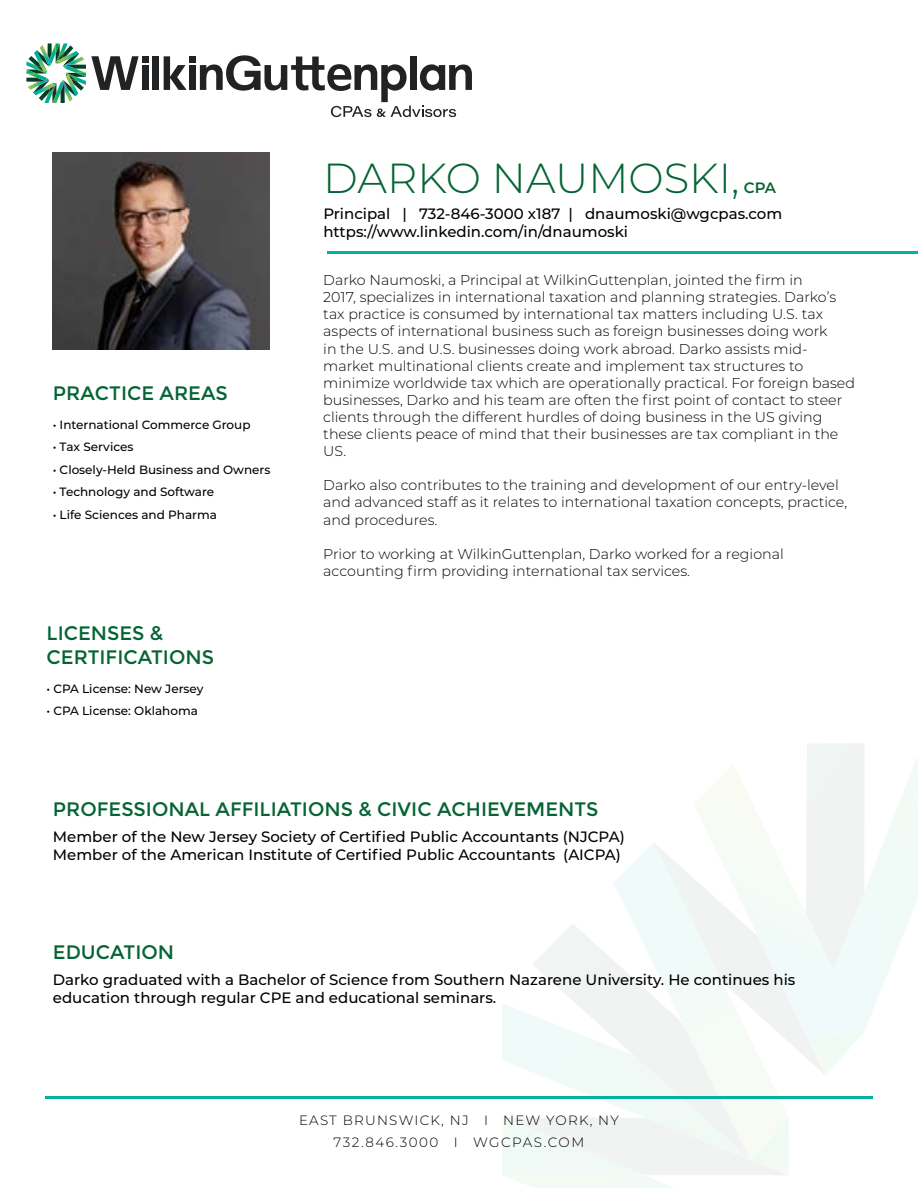
<style>
.page{position:relative;width:918px;height:1188px;background:#fff}
.page>*{position:absolute;margin:0;border:0;box-sizing:border-box;transform-origin:0 0}
.t1{font:300 42px "Montserrat";color:#066434}
.t2{font:19.5px/24px "Montserrat";color:#066434}
.t3{font:500 15px/18px "Montserrat";color:#000101}
.t4{font:600 15px "Montserrat";color:#066434}
.t5{font:300 14.25px/17.1px "Montserrat";color:#000101}
.t6{font:300 13.5px/22.5px "Montserrat";letter-spacing:.09em;color:#000101;text-align:center}
.t7{font:500 12px "Montserrat";color:#000101}
</style>
<div class="page">
<svg style="left:502px;top:743px;width:416px;height:445px"></svg>
<img style="left:26px;top:43px;width:113px;height:60px">
<div style="left:153px;top:56px;width:6px;height:34px;background:#212223"></div>
<div style="left:142px;top:56px;width:6px;height:7px;background:#212223"></div>
<div style="left:142px;top:65px;width:6px;height:25px;background:#212223"></div>
<svg style="left:164px;top:55px;width:308px;height:62px"></svg>
<img style="left:53px;top:153px;width:217px;height:196px">
<hr style="left:327px;top:251px;width:591px;height:3px;background:#01b2a0">
<hr style="left:45px;top:1096px;width:828px;height:3px;background:#01b2a0">
<h2 class="t2" style="left:53px;top:381px;width:176px">PRACTICE AREAS</h2>
<p class="t7" style="left:53px;top:416px;width:199px">• International Commerce Group</p>
<p class="t7" style="left:53px;top:439px;width:82px">• Tax Services</p>
<p class="t7" style="left:53px;top:461px;width:219px">• Closely-Held Business and Owners</p>
<p class="t7" style="left:53px;top:484px;width:163px">• Technology and Software</p>
<p class="t7" style="left:53px;top:506px;width:165px">• Life Sciences and Pharma</p>
<h2 class="t2" style="left:47px;top:621px;width:169px">LICENSES &amp;<br>CERTIFICATIONS</h2>
<p class="t7" style="left:47px;top:680px;width:158px">• CPA License: New Jersey</p>
<p class="t7" style="left:47px;top:703px;width:153px">• CPA License: Oklahoma</p>
<h1 class="t1" style="left:323px;top:150px;width:418px">DARKO NAUMOSKI,</h1>
<p class="t4" style="left:744px;top:177px;width:34px">CPA</p>
<p class="t3" style="left:323px;top:204px;width:460px">Principal | 732-846-3000 x187 | dnaumoski@wgcpas.com https://www.linkedin.com/in/dnaumoski</p>
<p class="t5" style="left:323px;top:271px;width:533px">Darko Naumoski, a Principal at WilkinGuttenplan, jointed the firm in<br>2017, specializes in international taxation and planning strategies. Darko’s tax practice is consumed by international tax matters including U.S. tax aspects of international business such as foreign businesses doing work<br>in the U.S. and U.S. businesses doing work abroad. Darko assists mid&shy;market multinational clients create and implement tax structures to minimize worldwide tax which are operationally practical. For foreign based businesses, Darko and his team are often the first point of contact to steer clients through the different hurdles of doing business in the US giving these clients peace of mind that their businesses are tax compliant in the US.</p>
<p class="t5" style="left:323px;top:476px;width:525px">Darko also contributes to the training and development of our entry-level and advanced staff as it relates to international taxation concepts, practice, and procedures.</p>
<p class="t5" style="left:323px;top:545px;width:462px">Prior to working at WilkinGuttenplan, Darko worked for a regional accounting firm providing international tax services.</p>
<h2 class="t2" style="left:53px;top:797px;width:547px">PROFESSIONAL AFFILIATIONS &amp; CIVIC ACHIEVEMENTS</h2>
<p class="t3" style="left:53px;top:827px;width:573px">Member of the New Jersey Society of Certified Public Accountants (NJCPA)<br>Member of the American Institute of Certified Public Accountants (AICPA)</p>
<h2 class="t2" style="left:53px;top:941px;width:123px">EDUCATION</h2>
<p class="t3" style="left:53px;top:971px;width:744px">Darko graduated with a Bachelor of Science from Southern Nazarene University. He continues his education through regular CPE and educational seminars.</p>
<p class="t6" style="left:299px;top:1108px;width:321px">EAST BRUNSWICK, NJ I NEW YORK, NY<br>732.846.3000 I WGCPAS.COM</p>
</div>
